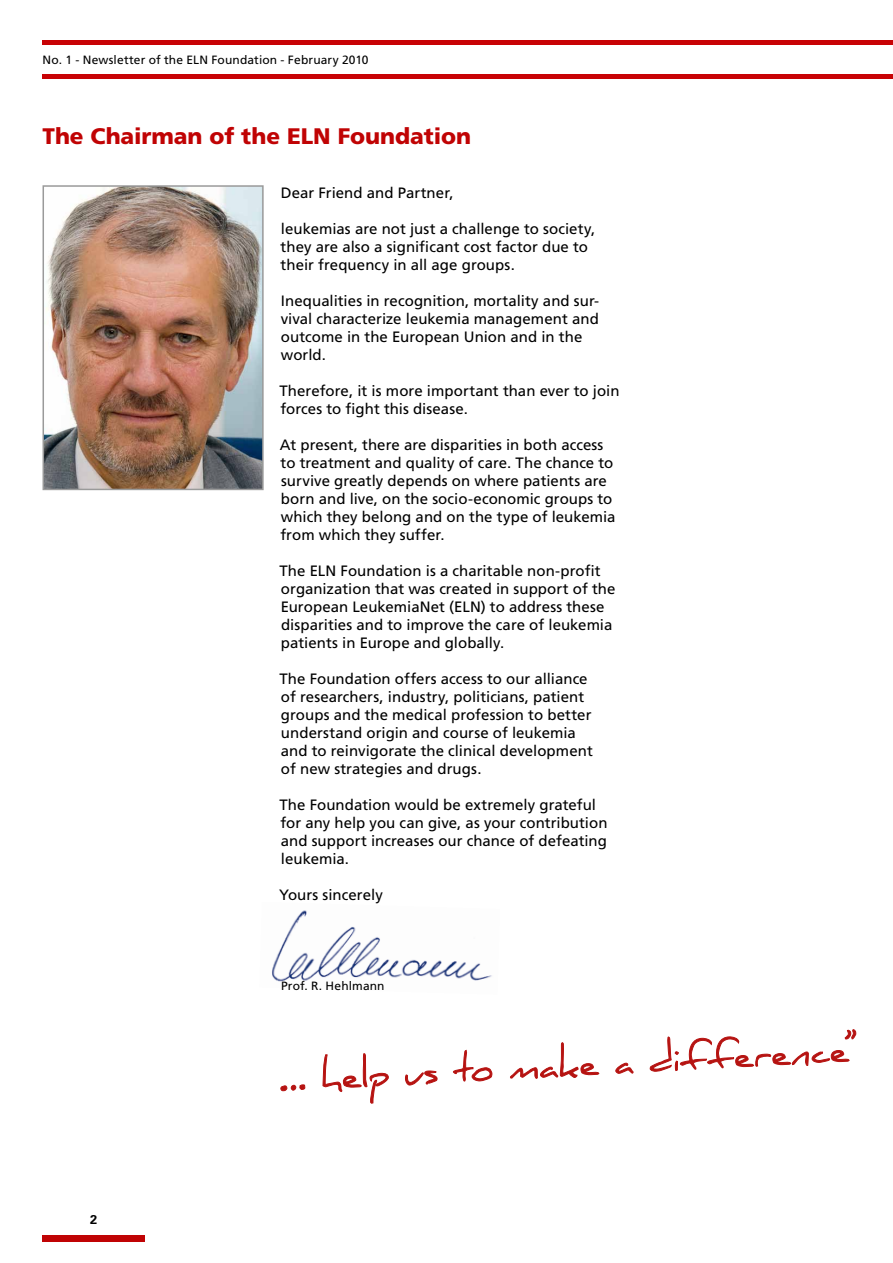
<style>
.page{position:relative;width:893px;height:1263px;background:#fff}
.page>*{position:absolute;margin:0;border:0;box-sizing:border-box;transform-origin:0 0}
.t1{font:900 22.5px "Frutiger LT Std";color:#c00304}
.t2{font:15px/18px "Frutiger LT Std";letter-spacing:.005em;color:#000}
.t3{font:700 12.75px "Univers LT Std";color:#000}
.t4{font:12px "Frutiger LT Std";letter-spacing:.01em;color:#000}
</style>
<div class="page">
<div style="left:43px;top:1235px;width:102px;height:6px;background:#c00304"></div>
<img style="left:272px;top:910px;width:220px;height:72px">
<img style="left:42px;top:185px;width:222px;height:306px">
<svg style="left:280px;top:1029px;width:576px;height:75px"></svg>
<div style="left:43px;top:40px;width:850px;height:5px;background:#c80205"></div>
<div style="left:43px;top:74px;width:850px;height:5px;background:#c80205"></div>
<p class="t4" style="left:43px;top:52px;width:328px">No. 1 - Newsletter of the ELN Foundation - February 2010</p>
<h1 class="t1" style="left:43px;top:123px;width:430px">The Chairman of the ELN Foundation</h1>
<p class="t2" style="left:281px;top:184px;width:174px">Dear Friend and Partner,</p>
<p class="t2" style="left:281px;top:220px;width:316px">leukemias are not just a challenge to society, they are also a significant cost factor due to their frequency in all age groups.</p>
<p class="t2" style="left:281px;top:292px;width:320px">Inequalities in recognition, mortality and sur&shy;vival characterize leukemia management and outcome in the European Union and in the world.</p>
<p class="t2" style="left:279px;top:382px;width:342px">Therefore, it is more important than ever to join forces to fight this disease.</p>
<p class="t2" style="left:280px;top:436px;width:337px">At present, there are disparities in both access to treatment and quality of care. The chance to survive greatly depends on where patients are born and live, on the socio-economic groups to which they belong and on the type of leukemia from which they suffer.</p>
<p class="t2" style="left:279px;top:562px;width:338px">The ELN Foundation is a charitable non-profit organization that was created in support of the European LeukemiaNet (ELN) to address these disparities and to improve the care of leukemia patients in Europe and globally.</p>
<p class="t2" style="left:279px;top:670px;width:315px">The Foundation offers access to our alliance of researchers, industry, politicians, patient groups and the medical profession to better understand origin and course of leukemia and to reinvigorate the clinical development of new strategies and drugs.</p>
<p class="t2" style="left:279px;top:796px;width:330px">The Foundation would be extremely grateful for any help you can give, as your contribution and support increases our chance of defeating leukemia.</p>
<p class="t2" style="left:279px;top:886px;width:105px">Yours sincerely</p>
<p class="t3" style="left:90px;top:1212px;width:9px">2</p>
<p class="t4" style="left:281px;top:979px;width:105px">Prof. R. Hehlmann</p>
</div>
